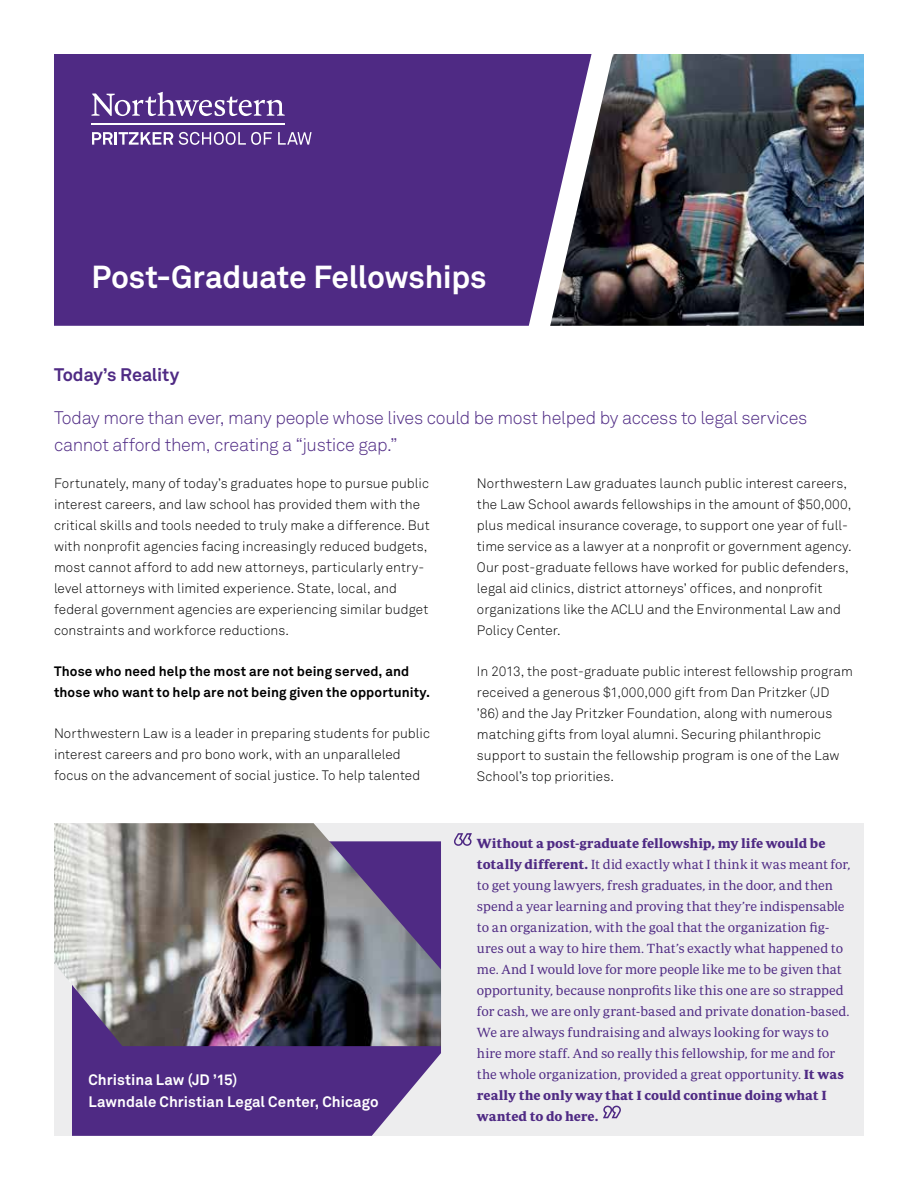
<style>
.page{position:relative;width:918px;height:1188px;background:#fff}
.page>*{position:absolute;margin:0;border:0;box-sizing:border-box;transform-origin:0 0}
.t1{font:700 31.5px "Akkurat Pro";letter-spacing:-.01em;color:#fff}
.t2{font:300 18px/27px "Akkurat Pro";letter-spacing:-.02em;color:#4f2a84}
.t3{font:700 18px "Akkurat Pro";letter-spacing:-.005em;color:#4f2a84}
.t4{font:700 15px/22.5px "Akkurat Pro";color:#fff}
.t5{font:300 13.5px/21px "Akkurat Pro";letter-spacing:.005em;color:#000}
.t6{font:13.5px/21px "Periodico Text Lg";color:#4f2a84}
.t7{font:700 13.5px/21px "Periodico Text";letter-spacing:-.005em;color:#4f2a84}
.t8{font:700 13.5px/21px "Akkurat Pro";letter-spacing:.01em;color:#000}
.s1{font-family:"Periodico Text";font-weight:700}
</style>
<div class="page">
<div style="left:54px;top:823px;width:810px;height:313px;background:#ededee"></div>
<div style="left:54px;top:54px;width:496px;height:272px;background:#4f2a84"></div>
<img style="left:550px;top:54px;width:314px;height:272px">
<svg style="left:92px;top:92px;width:193px;height:24px"></svg>
<hr style="left:92px;top:123px;width:193px;height:1px;background:#fff">
<svg style="left:92px;top:132px;width:81px;height:13px"></svg>
<svg style="left:179px;top:132px;width:93px;height:13px"></svg>
<svg style="left:278px;top:132px;width:34px;height:13px"></svg>
<svg style="left:454px;top:833px;width:18px;height:13px"></svg>
<svg style="left:603px;top:1105px;width:18px;height:14px"></svg>
<svg style="left:72px;top:1046px;width:369px;height:90px;background:#5c3a8d"></svg>
<img style="left:54px;top:823px;width:387px;height:223px">
<h1 class="t1" style="left:92px;top:257px;width:397px">Post-Graduate Fellowships</h1>
<h2 class="t3" style="left:54px;top:364px;width:127px">Today’s Reality</h2>
<h2 class="t2" style="left:54px;top:404px;width:755px">Today more than ever, many people whose lives could be most helped by access to legal services cannot afford them, creating a “justice gap.”</h2>
<p class="t5" style="left:54px;top:472px;width:377px">Fortunately, many of today’s graduates hope to pursue public interest careers, and law school has provided them with the critical skills and tools needed to truly make a difference. But with nonprofit agencies facing increasingly reduced budgets, most cannot afford to add new attorneys, particularly entry&shy;level attorneys with limited experience. State, local, and federal government agencies are experiencing similar budget constraints and workforce reductions.</p>
<p class="t8" style="left:54px;top:661px;width:378px">Those who need help the most are not being served, and those who want to help are not being given the opportunity.</p>
<p class="t5" style="left:54px;top:723px;width:378px">Northwestern Law is a leader in preparing students for public interest careers and pro bono work, with an unparalleled focus on the advancement of social justice. To help talented</p>
<p class="t5" style="left:477px;top:472px;width:376px">Northwestern Law graduates launch public interest careers, the Law School awards fellowships in the amount of $50,000, plus medical insurance coverage, to support one year of full&shy;time service as a lawyer at a nonprofit or government agency.<br>Our post-graduate fellows have worked for public defenders, legal aid clinics, district attorneys’ offices, and nonprofit organizations like the ACLU and the Environmental Law and Policy Center.</p>
<p class="t5" style="left:477px;top:661px;width:377px">In 2013, the post-graduate public interest fellowship program received a generous $1,000,000 gift from Dan Pritzker (JD ’86) and the Jay Pritzker Foundation, along with numerous matching gifts from loyal alumni. Securing philanthropic support to sustain the fellowship program is one of the Law School’s top priorities.</p>
<p class="t4" style="left:88px;top:1068px;width:292px">Christina Law (JD ’15)<br>Lawndale Christian Legal Center, Chicago</p>
<p class="t7" style="left:477px;top:833px;width:350px">Without a post-graduate fellowship, my life would be</p>
<p class="t6" style="left:477px;top:854px;width:375px"><span class="s1">totally different.</span> It did exactly what I think it was meant for, to get young lawyers, fresh graduates, in the door, and then spend a year learning and proving that they’re indispensable to an organization, with the goal that the organization fig&shy;ures out a way to hire them. That’s exactly what happened to me. And I would love for more people like me to be given that opportunity, because nonprofits like this one are so strapped for cash, we are only grant-based and private donation-based.<br>We are always fundraising and always looking for ways to hire more staff. And so really this fellowship, for me and for the whole organization, provided a great opportunity. <span class="s1">It was</span></p>
<p class="t7" style="left:477px;top:1085px;width:351px">really the only way that I could continue doing what I wanted to do here.</p>
</div>
